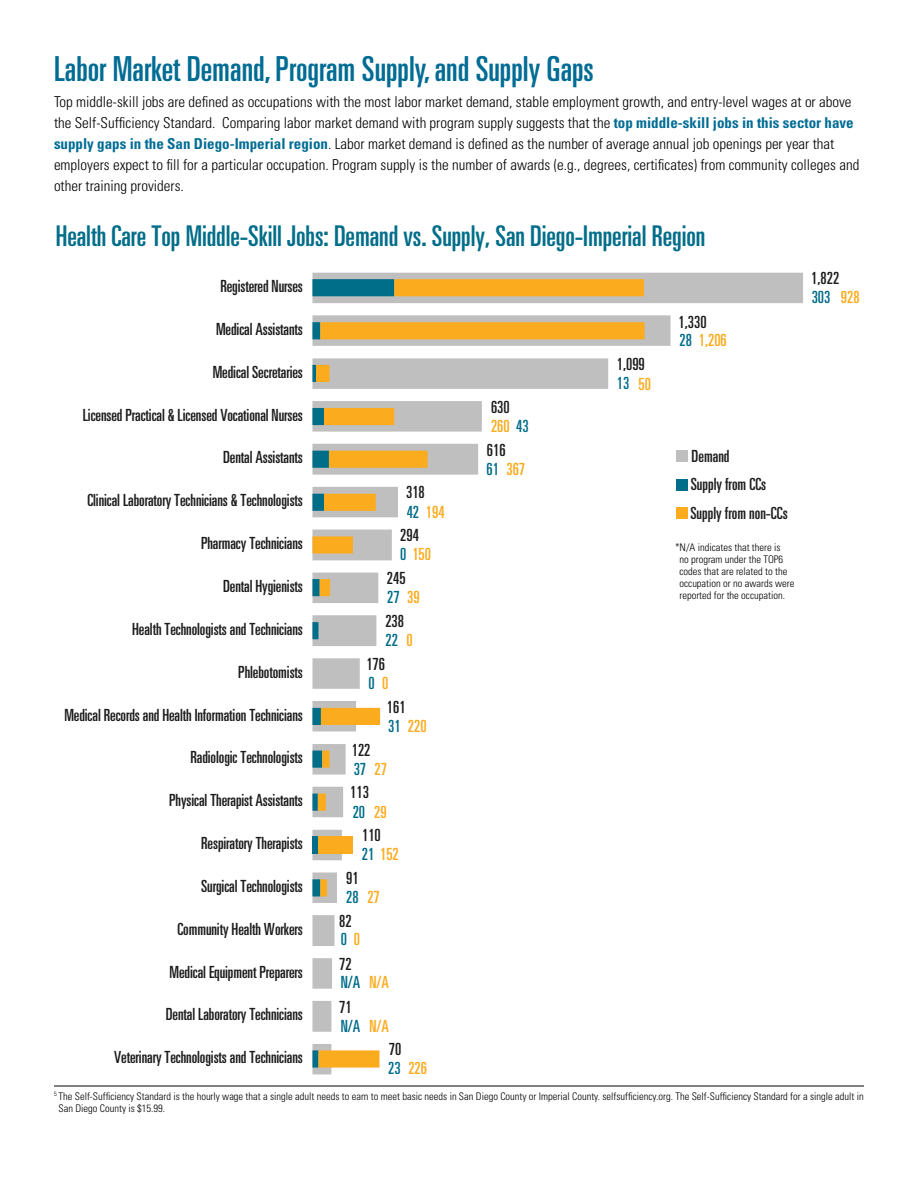
<style>
.page{position:relative;width:918px;height:1188px;background:#fff}
.page>*{position:absolute;margin:0;border:0;box-sizing:border-box;transform-origin:0 0}
.t1{font:ultra-condensed 34.5px "Univers";color:#006c94}
.t2{font:ultra-condensed 28.65px "Univers";color:#006d89}
.t3{font:ultra-condensed 16.8px/28.3px "Univers";letter-spacing:-.005em;color:#1c1c1c}
.t4{font:ultra-condensed 16.8px "Univers";color:#fbab1e}
.t5{font:ultra-condensed 16.8px/18.5px "Univers";color:#006d89}
.t6{font:300 condensed 15px/21px "Univers";color:#000}
.t7{font:300 condensed 10.5px/12px "Univers";color:#000}
.s1{font-weight:700;color:#006c94}
.s2{color:#006d89}
.s3{color:#fbab1e}
.s4{color:#1c1c1c}
</style>
<div class="page">
<hr style="left:54px;top:1086px;width:810px;height:1px;background:#000">
<svg style="left:312px;top:273px;width:491px;height:801px"></svg>
<svg style="left:312px;top:279px;width:333px;height:789px"></svg>
<div style="left:312px;top:836px;width:41px;height:17px;background:#fbab1e"></div>
<div style="left:312px;top:836px;width:6px;height:17px;background:#006d89"></div>
<div style="left:677px;top:450px;width:11px;height:12px;background:#c0bfbf"></div>
<div style="left:677px;top:479px;width:11px;height:11px;background:#006d89"></div>
<div style="left:677px;top:507px;width:11px;height:12px;background:#fbab1e"></div>
<h1 class="t1" style="left:54px;top:50px;width:541px">Labor Market Demand, Program Supply, and Supply Gaps</h1>
<p class="t6" style="left:54px;top:91px;width:807px">Top middle-skill jobs are defined as occupations with the most labor market demand, stable employment growth, and entry-level wages at or above the Self-Sufficiency Standard. Comparing labor market demand with program supply suggests that the <span class="s1">top middle-skill jobs in this sector have supply gaps in the San Diego-Imperial region</span>. Labor market demand is defined as the number of average annual job openings per year that employers expect to fill for a particular occupation. Program supply is the number of awards (e.g., degrees, certificates) from community colleges and other training providers.</p>
<h2 class="t2" style="left:56px;top:219px;width:651px">Health Care Top Middle-Skill Jobs: Demand vs. Supply, San Diego-Imperial Region</h2>
<p class="t3" style="left:220px;top:272px;width:84px">Registered Nurses</p>
<p class="t3" style="left:216px;top:315px;width:88px">Medical Assistants</p>
<p class="t3" style="left:213px;top:357px;width:92px">Medical Secretaries</p>
<p class="t3" style="left:83px;top:400px;width:222px">Licensed Practical &amp; Licensed Vocational Nurses</p>
<p class="t3" style="left:223px;top:443px;width:81px">Dental Assistants</p>
<p class="t3" style="left:87px;top:486px;width:217px">Clinical Laboratory Technicians &amp; Technologists</p>
<p class="t3" style="left:201px;top:529px;width:103px">Pharmacy Technicians</p>
<p class="t3" style="left:223px;top:572px;width:81px">Dental Hygienists</p>
<p class="t3" style="left:132px;top:615px;width:172px">Health Technologists and Technicians</p>
<p class="t3" style="left:238px;top:658px;width:66px">Phlebotomists</p>
<p class="t3" style="left:64px;top:700px;width:240px">Medical Records and Health Information Technicians</p>
<p class="t3" style="left:190px;top:743px;width:114px">Radiologic Technologists</p>
<p class="t3" style="left:169px;top:786px;width:135px">Physical Therapist Assistants</p>
<p class="t3" style="left:201px;top:829px;width:103px">Respiratory Therapists</p>
<p class="t3" style="left:201px;top:872px;width:103px">Surgical Technologists</p>
<p class="t3" style="left:177px;top:914px;width:127px">Community Health Workers</p>
<p class="t3" style="left:170px;top:957px;width:135px">Medical Equipment Preparers</p>
<p class="t3" style="left:166px;top:1000px;width:139px">Dental Laboratory Technicians</p>
<p class="t3" style="left:114px;top:1043px;width:190px">Veterinary Technologists and Technicians</p>
<p class="t3" style="left:406px;top:478px;width:20px">318</p>
<p class="t4" style="left:407px;top:502px;width:39px"><span class="s2">42</span> 194</p>
<p class="t3" style="left:400px;top:521px;width:20px">294</p>
<p class="t4" style="left:400px;top:545px;width:32px"><span class="s2">0</span> 150</p>
<p class="t3" style="left:387px;top:564px;width:20px">245</p>
<p class="t5" style="left:387px;top:588px;width:34px">27 <span class="s3">39</span></p>
<p class="t3" style="left:385px;top:607px;width:20px">238</p>
<p class="t5" style="left:386px;top:631px;width:14px">22</p>
<p class="t3" style="left:366px;top:650px;width:20px">176</p>
<p class="t5" style="left:368px;top:674px;width:8px">0</p>
<p class="t4" style="left:382px;top:674px;width:8px">0</p>
<p class="t4" style="left:407px;top:631px;width:8px">0</p>
<p class="t3" style="left:387px;top:693px;width:20px">161</p>
<p class="t3" style="left:352px;top:735px;width:20px">122</p>
<p class="t4" style="left:388px;top:717px;width:40px"><span class="s2">31</span> 220</p>
<p class="t5" style="left:354px;top:759px;width:14px">37</p>
<p class="t4" style="left:374px;top:759px;width:14px">27</p>
<p class="t3" style="left:350px;top:778px;width:20px">113</p>
<p class="t5" style="left:353px;top:802px;width:14px">20</p>
<p class="t4" style="left:374px;top:802px;width:14px">29</p>
<p class="t3" style="left:362px;top:825px;width:38px;line-height:19px">110<br><span class="s2">21</span> <span class="s3">152</span></p>
<p class="t3" style="left:346px;top:864px;width:14px">91</p>
<p class="t5" style="left:346px;top:888px;width:14px">28</p>
<p class="t3" style="left:339px;top:911px;width:22px;line-height:18.5px">82<br><span class="s2">0</span> <span class="s3">0</span></p>
<p class="t4" style="left:367px;top:888px;width:14px">27</p>
<p class="t5" style="left:339px;top:955px;width:51px"><span class="s4">72<br></span>N/A <span class="s3">N/A</span></p>
<p class="t3" style="left:339px;top:993px;width:14px">71</p>
<p class="t5" style="left:341px;top:1016px;width:50px">N/A <span class="s3">N/A</span></p>
<p class="t3" style="left:389px;top:1035px;width:14px">70</p>
<p class="t5" style="left:388px;top:1059px;width:14px">23</p>
<p class="t4" style="left:408px;top:1059px;width:20px">226</p>
<p class="t3" style="left:491px;top:393px;width:20px">630</p>
<p class="t4" style="left:491px;top:416px;width:39px">260 <span class="s2">43</span></p>
<p class="t3" style="left:487px;top:436px;width:20px">616</p>
<p class="t4" style="left:487px;top:459px;width:40px"><span class="s2">61</span> 367</p>
<p class="t3" style="left:617px;top:350px;width:30px">1,099</p>
<p class="t5" style="left:617px;top:374px;width:14px">13</p>
<p class="t4" style="left:639px;top:374px;width:14px">50</p>
<p class="t3" style="left:679px;top:308px;width:30px">1,330</p>
<p class="t4" style="left:680px;top:331px;width:49px"><span class="s2">28</span> 1,206</p>
<p class="t3" style="left:690px;top:442px;width:99px">Demand<br>Supply from CCs<br>Supply from non-CCs</p>
<p class="t7" style="left:680px;top:541px;width:116px;text-indent:-5px">*N/A indicates that there is<br>no program under the TOP6 codes that are related to the occupation or no awards were reported for the occupation.</p>
<p class="t3" style="left:811px;top:264px;width:30px">1,822</p>
<p class="t5" style="left:812px;top:288px;width:20px">303</p>
<p class="t4" style="left:841px;top:287px;width:20px">928</p>
<p class="t7" style="left:58px;top:1090px;width:807px;text-indent:-4px"><sup>5</sup> The Self-Sufficiency Standard is the hourly wage that a single adult needs to earn to meet basic needs in San Diego County or Imperial County. selfsufficiency.org. The Self-Sufficiency Standard for a single adult in<br>San Diego County is $15.99.</p>
</div>
